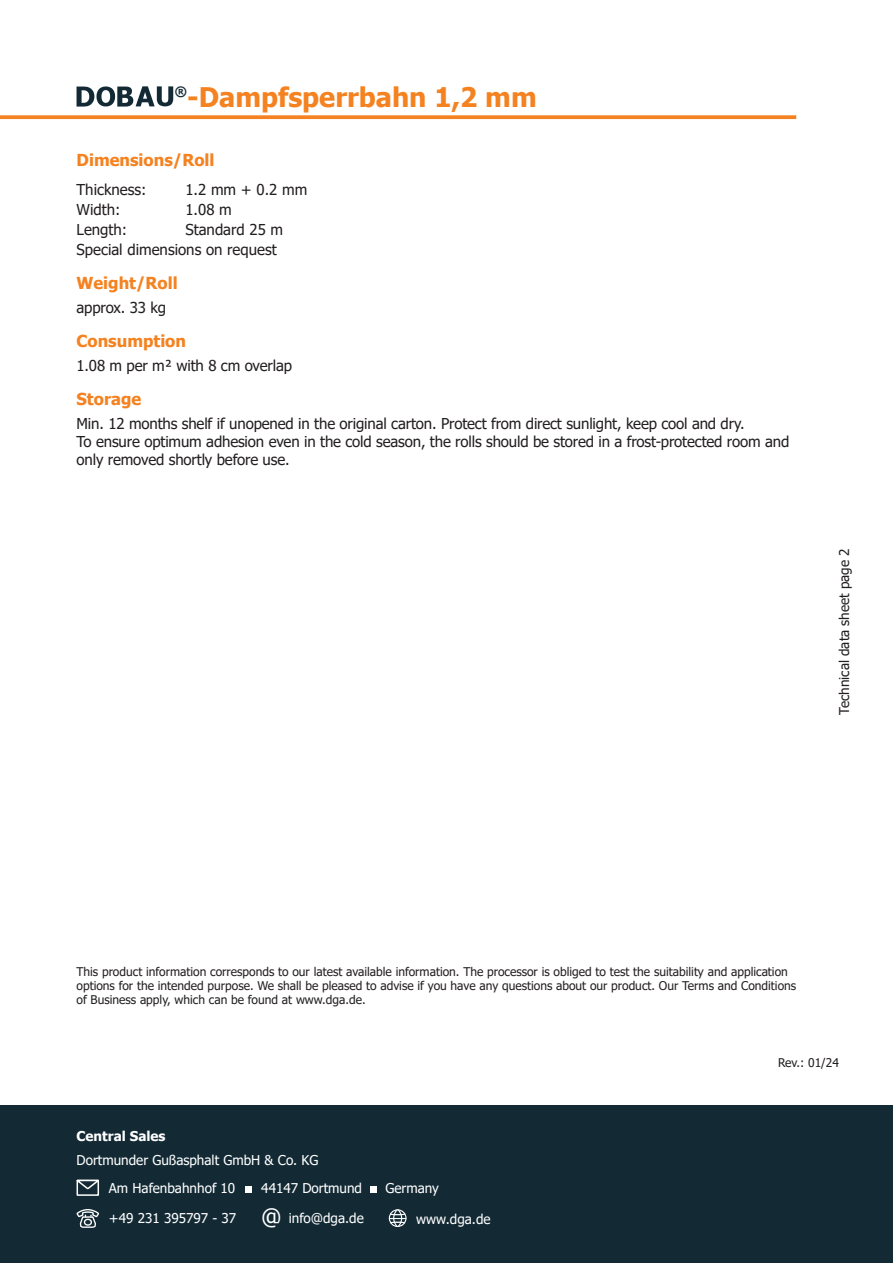
<style>
.page{position:relative;width:893px;height:1263px;background:#fff}
.page>*{position:absolute;margin:0;border:0;box-sizing:border-box;transform-origin:0 0}
.t1{font:700 27px "Tahoma";color:#f58220}
.t2{font:700 16.5px "Tahoma";color:#f58220}
.t3{font:15px/18px "Tahoma";letter-spacing:-.01em;color:#231f20}
.t4{font:13.5px/28.2px "Tahoma";color:#fff}
.t5{font:13.5px "Tahoma";color:#231f20}
.t6{font:700 13.5px "Tahoma";color:#fff}
.t7{font:12px/14.4px "Tahoma";color:#231f20}
.s1{font-size:22.5px}
</style>
<div class="page">
<svg style="left:0;top:115px;width:796px;height:4px;background:#f58b31"></svg>
<svg style="left:77px;top:86px;width:96px;height:21px"></svg>
<div style="left:0;top:1106px;width:893px;height:157px;background:#132a35"></div>
<svg style="left:77px;top:1180px;width:22px;height:16px"></svg>
<div style="left:245px;top:1186px;width:6px;height:7px;background:#fff"></div>
<svg style="left:77px;top:1209px;width:22px;height:19px"></svg>
<div style="left:371px;top:1186px;width:6px;height:7px;background:#fff"></div>
<div style="left:389px;top:1209px;width:17px;height:18px;border:1px solid #fff;border-radius:50%"></div>
<div style="left:393px;top:1209px;width:9px;height:18px;border:1px solid #fff;border-radius:50%"></div>
<svg style="left:389px;top:1212px;width:17px;height:12px"></svg>
<h1 class="t1" style="left:175px;top:78px;width:363px"><sup>®</sup>-Dampfsperrbahn 1,2 mm</h1>
<p class="t2" style="left:77px;top:148px;width:139px">Dimensions/Roll</p>
<p class="t3" style="left:77px;top:181px;width:71px">Thickness:</p>
<p class="t3" style="left:185px;top:181px;width:123px">1.2 mm + 0.2 mm</p>
<p class="t3" style="left:77px;top:201px;width:45px">Width:</p>
<p class="t3" style="left:185px;top:201px;width:48px">1.08 m</p>
<p class="t3" style="left:77px;top:221px;width:52px">Length:</p>
<p class="t3" style="left:77px;top:220px;width:208px;line-height:20px;text-indent:109px">Standard 25 m<br>Special dimensions on request</p>
<p class="t2" style="left:77px;top:271px;width:103px">Weight/Roll</p>
<p class="t3" style="left:77px;top:299px;width:91px">approx. 33 kg</p>
<p class="t2" style="left:77px;top:329px;width:111px">Consumption</p>
<p class="t3" style="left:77px;top:357px;width:217px">1.08 m per m² with 8 cm overlap</p>
<p class="t2" style="left:77px;top:387px;width:66px">Storage</p>
<p class="t3" style="left:77px;top:416px;width:714px">Min. 12 months shelf if unopened in the original carton. Protect from direct sunlight, keep cool and dry.<br>To ensure optimum adhesion even in the cold season, the rolls should be stored in a frost-protected room and only removed shortly before use.</p>
<p class="t5" style="left:835px;top:715px;width:168px;rotate:-90deg">Technical data sheet page 2</p>
<p class="t7" style="left:77px;top:965px;width:721px">This product information corresponds to our latest available information. The processor is obliged to test the suitability and application options for the intended purpose. We shall be pleased to advise if you have any questions about our product. Our Terms and Conditions of Business apply, which can be found at www.dga.de.</p>
<p class="t6" style="left:77px;top:1127px;width:90px">Central Sales</p>
<p class="t4" style="left:109px;top:1146px;width:211px;text-indent:-32px">Dortmunder Gußasphalt GmbH &amp; Co. KG<br>Am Hafenbahnhof 10</p>
<p class="t4" style="left:261px;top:1175px;width:102px">44147 Dortmund</p>
<p class="t4" style="left:109px;top:1205px;width:256px">+49 231 395797 - 37 <span class="s1">@</span> info@dga.de</p>
<p class="t4" style="left:416px;top:1205px;width:76px">www.dga.de</p>
<p class="t4" style="left:385px;top:1174px;width:55px">Germany</p>
<p class="t7" style="left:778px;top:1056px;width:62px">Rev.: 01/24</p>
</div>
